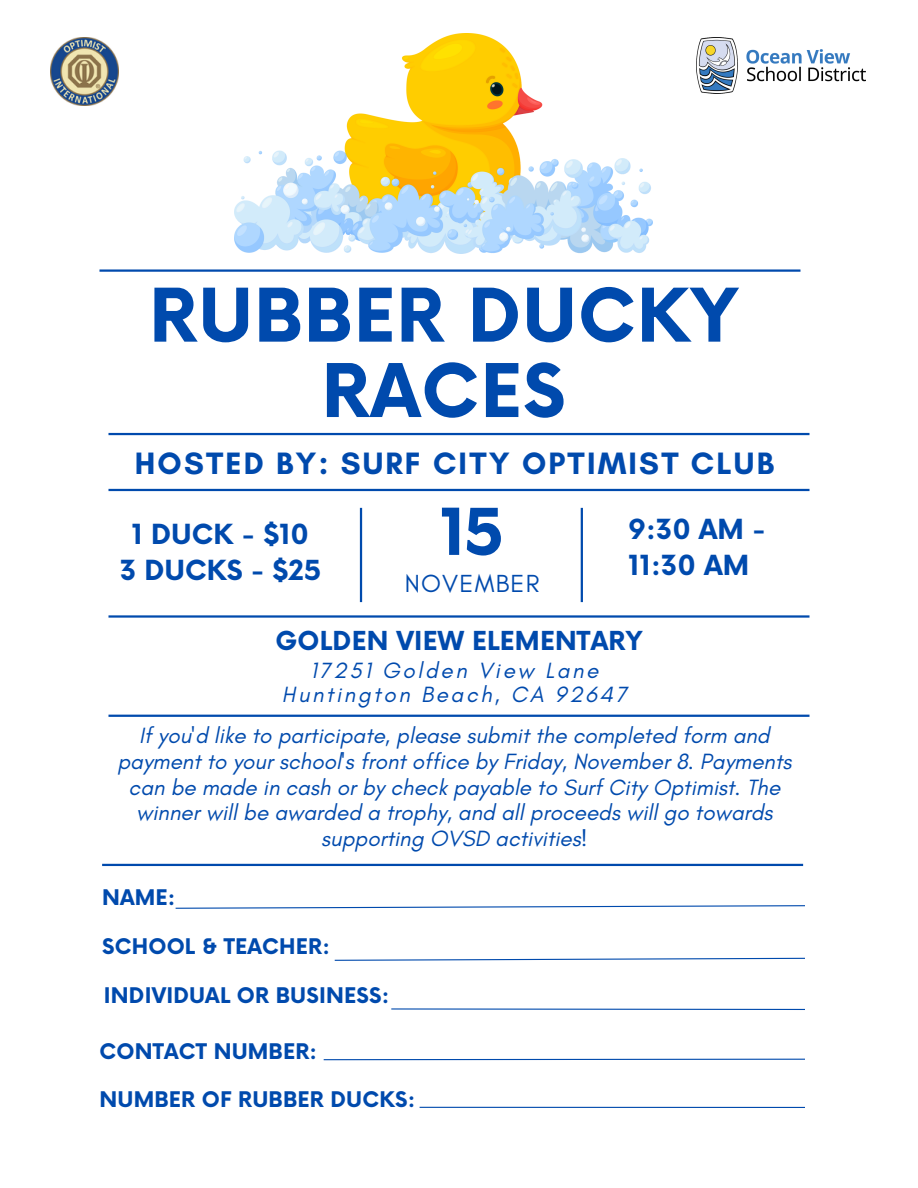
<style>
.page{position:relative;width:918px;height:1188px;background:#fff}
.page>*{position:absolute;margin:0;border:0;box-sizing:border-box;transform-origin:0 0}
.t1{font:700 72px/75.3px "Now";letter-spacing:.01em;color:#004aad;text-align:center}
.t2{font:700 63px "Now";color:#004aad}
.t3{font:700 31.5px "Glacial Indifference";letter-spacing:.07em;color:#004aad}
.t4{font:700 27px/36px "Now";color:#004aad}
.t5{font:700 25.5px "Now";letter-spacing:.01em;color:#004aad}
.t6{font:25.2px "Glacial Indifference";letter-spacing:.05em;color:#004aad}
.t7{font:italic 22.5px/25.8px "Glacial Indifference";color:#004aad;text-align:center}
.t8{font:italic 22.5px "Glacial Indifference";letter-spacing:.115em;color:#004aad}
.t9{font:700 21px "Now";letter-spacing:.01em;color:#004aad}
</style>
<div class="page">
<hr style="left:108px;top:433px;width:702px;height:2px;background:#004aad">
<hr style="left:108px;top:489px;width:702px;height:2px;background:#004aad">
<hr style="left:108px;top:615px;width:702px;height:3px;background:#004aad">
<hr style="left:108px;top:715px;width:702px;height:2px;background:#004aad">
<hr style="left:581px;top:508px;width:2px;height:94px;background:#004aad">
<hr style="left:360px;top:508px;width:2px;height:94px;background:#004aad">
<hr style="left:99px;top:269px;width:701px;height:3px;background:#004aad">
<img style="left:235px;top:34px;width:417px;height:219px">
<hr style="left:102px;top:864px;width:701px;height:2px;background:#004aad">
<img style="left:697px;top:38px;width:169px;height:56px">
<img style="left:51px;top:38px;width:67px;height:67px">
<svg style="left:334px;top:957px;width:471px;height:4px"></svg>
<svg style="left:391px;top:1008px;width:414px;height:2px"></svg>
<svg style="left:323px;top:1058px;width:482px;height:3px"></svg>
<hr style="left:420px;top:1107px;width:451px;height:1px;background:#004aad">
<svg style="left:175px;top:905px;width:630px;height:4px"></svg>
<div style="left:805px;top:853px;width:113px;height:275px;background:#fff"></div>
<h3 class="t1" style="left:149px;top:282px;width:590px">RUBBER DUCKY<br>RACES</h3>
<p class="t3" style="left:135px;top:444px;width:641px">HOSTED BY: SURF CITY OPTIMIST CLUB</p>
<h5 class="t4" style="left:120px;top:518px;width:203px;text-align:center">1 DUCK - $10<br>3 DUCKS - $25</h5>
<p class="t2" style="left:440px;top:498px;width:66px">15</p>
<h5 class="t4" style="left:628px;top:513px;width:139px">9:30 AM -<br>11:30 AM</h5>
<p class="t6" style="left:405px;top:568px;width:136px">NOVEMBER</p>
<h5 class="t5" style="left:275px;top:627px;width:369px">GOLDEN VIEW ELEMENTARY</h5>
<h5 class="t8" style="left:310px;top:657px;width:290px">17251 Golden View Lane</h5>
<h5 class="t8" style="left:282px;top:681px;width:346px">Huntington Beach, CA 92647</h5>
<p class="t7" style="left:117px;top:722px;width:676px">If you'd like to participate, please submit the completed form and payment to your school's front office by Friday, November 8. Payments can be made in cash or by check payable to Surf City Optimist. The winner will be awarded a trophy, and all proceeds will go towards supporting OVSD activities!</p>
<h2 class="t9" style="left:102px;top:886px;width:75px">NAME:</h2>
<h3 class="t9" style="left:102px;top:935px;width:229px">SCHOOL &amp; TEACHER:</h3>
<h4 class="t9" style="left:104px;top:984px;width:287px">INDIVIDUAL OR BUSINESS:</h4>
<h3 class="t9" style="left:99px;top:1040px;width:219px">CONTACT NUMBER:</h3>
<p class="t9" style="left:99px;top:1088px;width:317px">NUMBER OF RUBBER DUCKS:</p>
</div>
